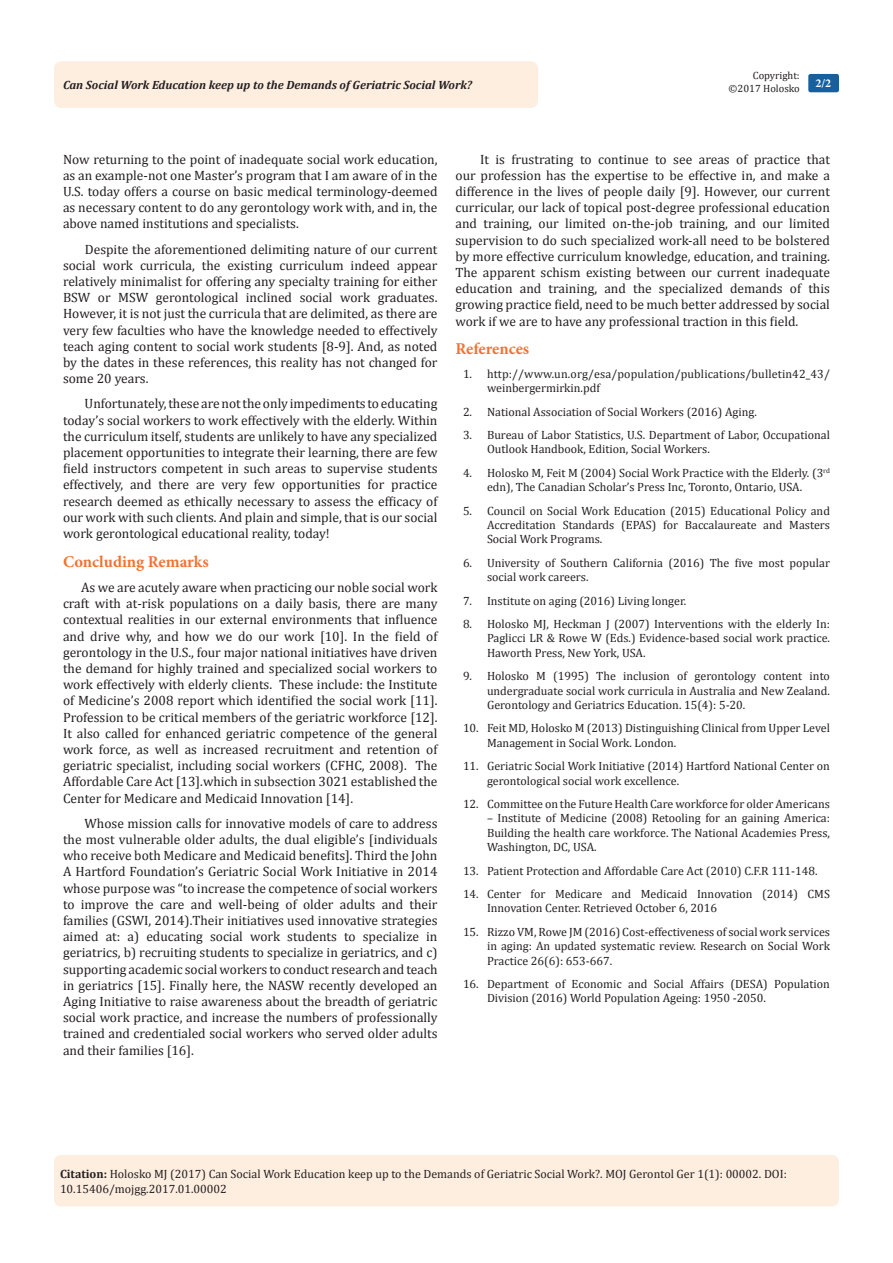
<style>
.page{position:relative;width:893px;height:1263px;background:#fff}
.page>*{position:absolute;margin:0;border:0;box-sizing:border-box;transform-origin:0 0}
.t1{font:700 16.5px "Minion Pro";color:#f37331}
.t2{font:13.5px/16.2px "Cambria";color:#231f20;text-align:justify}
.Citation{font:12px/14.4px "Cambria";color:#231f20}
.t3{font:italic 700 12px "Cambria";color:#231f20}
.t4{font:700 12px "Minion Pro";color:#fff}
.t5{font:10.5px/12.6px "Cambria";color:#231f20;text-align:right}
.s1{font-weight:700}
</style>
<div class="page">
<div style="left:54px;top:61px;width:484px;height:47px;background:#feeee0;border-radius:8px"></div>
<div style="left:808px;top:74px;width:31px;height:18px;background:#18609d;border-radius:2px"></div>
<div style="left:54px;top:1155px;width:785px;height:51px;background:#feeee0;border-radius:7px"></div>
<p class="t5" style="left:729px;top:69px;width:73px">Copyright: ©2017 Holosko</p>
<p class="t3" style="left:63px;top:77px;width:411px">Can Social Work Education keep up to the Demands of Geriatric Social Work?</p>
<p class="t4" style="left:815px;top:75px;width:17px">2/2</p>
<p class="t2" style="left:63px;top:151px;width:376px">Now returning to the point of inadequate social work education, as an example-not one Master’s program that I am aware of in the U.S. today offers a course on basic medical terminology-deemed as necessary content to do any gerontology work with, and in, the above named institutions and specialists.</p>
<p class="t2" style="left:63px;top:241px;width:376px;text-indent:22px">Despite the aforementioned delimiting nature of our current social work curricula, the existing curriculum indeed appear relatively minimalist for offering any specialty training for either BSW or MSW gerontological inclined social work graduates.<br>However, it is not just the curricula that are delimited, as there are very few faculties who have the knowledge needed to effectively teach aging content to social work students [8-9]. And, as noted by the dates in these references, this reality has not changed for some 20 years.</p>
<p class="t2" style="left:63px;top:396px;width:376px;text-indent:22px">Unfortunately, these are not the only impediments to educating today’s social workers to work effectively with the elderly. Within the curriculum itself, students are unlikely to have any specialized placement opportunities to integrate their learning, there are few field instructors competent in such areas to supervise students effectively, and there are very few opportunities for practice research deemed as ethically necessary to assess the efficacy of our work with such clients. And plain and simple, that is our social work gerontological educational reality, today!</p>
<p class="t1" style="left:63px;top:550px;width:147px">Concluding Remarks</p>
<p class="t2" style="left:63px;top:579px;width:376px;text-indent:18px">As we are acutely aware when practicing our noble social work craft with at-risk populations on a daily basis, there are many contextual realities in our external environments that influence and drive why, and how we do our work [10]. In the field of gerontology in the U.S., four major national initiatives have driven the demand for highly trained and specialized social workers to work effectively with elderly clients. These include: the Institute of Medicine’s 2008 report which identified the social work [11].<br>Profession to be critical members of the geriatric workforce [12].<br>It also called for enhanced geriatric competence of the general work force, as well as increased recruitment and retention of geriatric specialist, including social workers (CFHC, 2008). The Affordable Care Act [13].which in subsection 3021 established the Center for Medicare and Medicaid Innovation [14].</p>
<p class="t2" style="left:63px;top:815px;width:376px;text-indent:22px">Whose mission calls for innovative models of care to address the most vulnerable older adults, the dual eligible’s [individuals who receive both Medicare and Medicaid benefits]. Third the John A Hartford Foundation’s Geriatric Social Work Initiative in 2014 whose purpose was “to increase the competence of social workers to improve the care and well-being of older adults and their families (GSWI, 2014).Their initiatives used innovative strategies aimed at: a) educating social work students to specialize in geriatrics, b) recruiting students to specialize in geriatrics, and c) supporting academic social workers to conduct research and teach in geriatrics [15]. Finally here, the NASW recently developed an Aging Initiative to raise awareness about the breadth of geriatric social work practice, and increase the numbers of professionally trained and credentialed social workers who served older adults and their families [16].</p>
<p class="t2" style="left:455px;top:151px;width:376px;text-indent:25px">It is frustrating to continue to see areas of practice that our profession has the expertise to be effective in, and make a difference in the lives of people daily [9]. However, our current curricular, our lack of topical post-degree professional education and training, our limited on-the-job training, and our limited supervision to do such specialized work-all need to be bolstered by more effective curriculum knowledge, education, and training.<br>The apparent schism existing between our current inadequate education and training, and the specialized demands of this growing practice field, need to be much better addressed by social work if we are to have any professional traction in this field.</p>
<p class="t1" style="left:455px;top:337px;width:75px">References</p>
<p class="Citation" style="left:487px;top:366px;width:344px;text-indent:-24px">1. http://www.un.org/esa/population/publications/bulletin42_43/ weinbergermirkin.pdf</p>
<p class="Citation" style="left:463px;top:404px;width:295px">2. National Association of Social Workers (2016) Aging.</p>
<p class="Citation" style="left:487px;top:428px;width:344px;text-indent:-24px">3. Bureau of Labor Statistics, U.S. Department of Labor, Occupational<br>Outlook Handbook, Edition, Social Workers.</p>
<p class="Citation" style="left:463px;top:465px;width:368px;text-align:center">4. Holosko M, Feit M (2004) Social Work Practice with the Elderly. (3<sup>rd </sup>edn), The Canadian Scholar’s Press Inc, Toronto, Ontario, USA.</p>
<p class="Citation" style="left:487px;top:503px;width:344px;text-align:justify;text-indent:-24px">5. Council on Social Work Education (2015) Educational Policy and Accreditation Standards (EPAS) for Baccalaureate and Masters Social Work Programs.</p>
<p class="Citation" style="left:487px;top:555px;width:344px;text-indent:-24px">6. University of Southern California (2016) The five most popular social work careers.</p>
<p class="Citation" style="left:463px;top:593px;width:225px">7. Institute on aging (2016) Living longer.</p>
<p class="Citation" style="left:487px;top:617px;width:344px;text-align:justify;text-indent:-24px">8. Holosko MJ, Heckman J (2007) Interventions with the elderly In:<br>Paglicci LR &amp; Rowe W (Eds.) Evidence-based social work practice.<br>Haworth Press, New York, USA.</p>
<p class="Citation" style="left:487px;top:669px;width:344px;text-align:justify;text-indent:-24px">9. Holosko M (1995) The inclusion of gerontology content into undergraduate social work curricula in Australia and New Zealand.<br>Gerontology and Geriatrics Education. 15(4): 5-20.</p>
<p class="Citation" style="left:487px;top:721px;width:344px;text-indent:-24px">10. Feit MD, Holosko M (2013) Distinguishing Clinical from Upper Level<br>Management in Social Work. London.</p>
<p class="Citation" style="left:487px;top:759px;width:344px;text-indent:-24px">11. Geriatric Social Work Initiative (2014) Hartford National Center on gerontological social work excellence.</p>
<p class="Citation" style="left:463px;top:797px;width:368px">12. Committee on the Future Health Care workforce for older Americans</p>
<p class="Citation" style="left:487px;top:811px;width:344px;text-align:justify">– Institute of Medicine (2008) Retooling for an gaining America:<br>Building the health care workforce. The National Academies Press, Washington, DC, USA.</p>
<p class="Citation" style="left:463px;top:863px;width:356px">13. Patient Protection and Affordable Care Act (2010) C.F.R 111-148.</p>
<p class="Citation" style="left:487px;top:887px;width:344px;text-indent:-24px">14. Center for Medicare and Medicaid Innovation (2014) CMS<br>Innovation Center. Retrieved October 6, 2016</p>
<p class="Citation" style="left:487px;top:924px;width:344px;text-align:justify;text-indent:-24px">15. Rizzo VM, Rowe JM (2016) Cost-effectiveness of social work services in aging: An updated systematic review. Research on Social Work Practice 26(6): 653-667.</p>
<p class="Citation" style="left:487px;top:977px;width:344px;text-indent:-24px">16. Department of Economic and Social Affairs (DESA) Population<br>Division (2016) World Population Ageing: 1950 -2050.</p>
<p class="Citation" style="left:60px;top:1167px;width:728px"><span class="s1">Citation:</span> Holosko MJ (2017) Can Social Work Education keep up to the Demands of Geriatric Social Work?. MOJ Gerontol Ger 1(1): 00002. DOI:<br>10.15406/mojgg.2017.01.00002</p>
</div>
